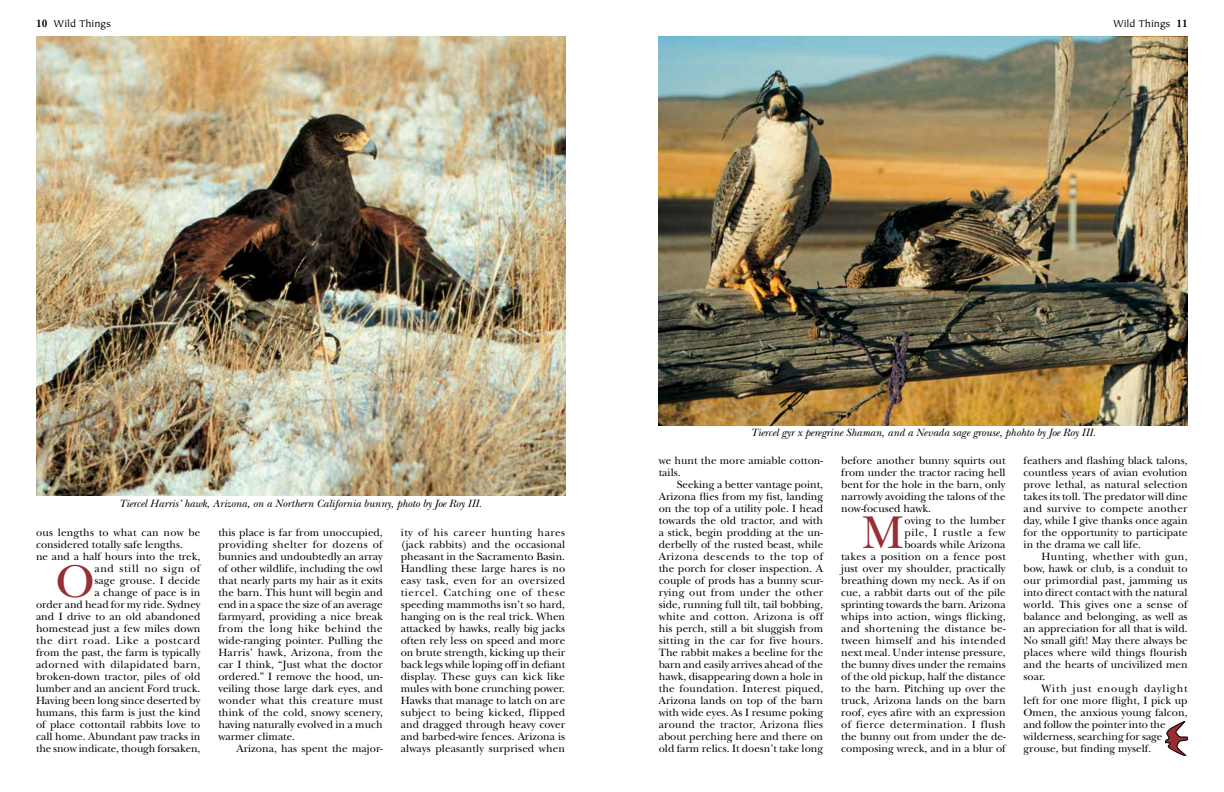
<style>
.page{position:relative;width:1224px;height:792px;background:#fff}
.page>*{position:absolute;margin:0;border:0;box-sizing:border-box;transform-origin:0 0}
.t1{font:48px "New Baskerville";color:#962e34}
.t2{font:11px/12px "New Baskerville";color:#000;text-align:justify}
.t3{font:italic 11px "New Baskerville";color:#000}
.t4{font:11px "Tiepolo";color:#000}
.s1{font-family:"New Baskerville";font-weight:700}
</style>
<div class="page">
<img style="left:659px;top:36px;width:529px;height:389px">
<img style="left:36px;top:36px;width:529px;height:460px">
<svg style="left:1165px;top:721px;width:23px;height:35px"></svg>
<p class="t4" style="left:36px;top:18px;width:76px"><span class="s1">10</span> Wild Things</p>
<p class="t4" style="left:1113px;top:18px;width:76px">Wild Things <span class="s1">11</span></p>
<p class="t3" style="left:119px;top:498px;width:364px">Tiercel Harris’ hawk, Arizona, on a Northern California bunny, photo by Joe Roy III.</p>
<p class="t2" style="left:36px;top:527px;width:166px;text-align:left">ous lengths to what can now be considered totally safe lengths.<br>ne and a half hours into the trek,</p>
<p class="t2" style="left:218px;top:527px;width:166px">this place is far from unoccupied, providing shelter for dozens of bunnies and undoubtedly an array of other wildlife, including the owl that nearly parts my hair as it exits the barn. This hunt will begin and end in a space the size of an average farmyard, providing a nice break from the long hike behind the wide-ranging pointer. Pulling the Harris’ hawk, Arizona, from the car I think, “Just what the doctor ordered.” I remove the hood, un&shy;veiling those large dark eyes, and wonder what this creature must think of the cold, snowy scenery, having naturally evolved in a much warmer climate.</p>
<p class="t2" style="left:236px;top:742px;width:148px">Arizona, has spent the major-</p>
<h1 class="t1" style="left:56px;top:553px;width:41px">O</h1>
<p class="t2" style="left:36px;top:563px;width:166px;text-align:right">and still no sign of<br>sage grouse. I decide<br>a change of pace is in<br>order and head for my ride. Sydney and I drive to an old abandoned homestead just a few miles down the dirt road. Like a postcard from the past, the farm is typically adorned with dilapidated barn, broken-down tractor, piles of old lumber and an ancient Ford truck.<br>Having been long since deserted by humans, this farm is just the kind of place cottontail rabbits love to call home. Abundant paw tracks in the snow indicate, though forsaken,</p>
<p class="t2" style="left:401px;top:527px;width:166px">ity of his career hunting hares (jack rabbits) and the occasional pheasant in the Sacramento Basin.<br>Handling these large hares is no easy task, even for an oversized tiercel. Catching one of these speeding mammoths isn’t so hard, hanging on is the real trick. When attacked by hawks, really big jacks often rely less on speed and more on brute strength, kicking up their back legs while loping off in defiant display. These guys can kick like mules with bone crunching power.<br>Hawks that manage to latch on are subject to being kicked, flipped and dragged through heavy cover and barbed-wire fences. Arizona is always pleasantly surprised when</p>
<p class="t3" style="left:751px;top:426px;width:347px">Tiercel gyr x peregrine Shaman, and a Nevada sage grouse, phohto by Joe Roy III.</p>
<p class="t2" style="left:659px;top:455px;width:166px">we hunt the more amiable cotton&shy;tails.</p>
<p class="t2" style="left:659px;top:479px;width:166px;text-indent:18px">Seeking a better vantage point, Arizona flies from my fist, landing on the top of a utility pole. I head towards the old tractor, and with a stick, begin prodding at the un&shy;derbelly of the rusted beast, while Arizona descends to the top of the porch for closer inspection. A couple of prods has a bunny scur&shy;rying out from under the other side, running full tilt, tail bobbing, white and cotton. Arizona is off his perch, still a bit sluggish from sitting in the car for five hours.<br>The rabbit makes a beeline for the barn and easily arrives ahead of the hawk, disappearing down a hole in the foundation. Interest piqued, Arizona lands on top of the barn with wide eyes. As I resume poking around the tractor, Arizona flies about perching here and there on old farm relics. It doesn’t take long</p>
<p class="t2" style="left:841px;top:455px;width:166px">before another bunny squirts out from under the tractor racing hell bent for the hole in the barn, only narrowly avoiding the talons of the now-focused hawk.</p>
<p class="t2" style="left:1024px;top:455px;width:166px">feathers and flashing black talons, countless years of avian evolution prove lethal, as natural selection takes its toll. The predator will dine and survive to compete another day, while I give thanks once again for the opportunity to participate in the drama we call life.</p>
<p class="t2" style="left:1024px;top:550px;width:166px;text-indent:18px">Hunting, whether with gun, bow, hawk or club, is a conduit to our primordial past, jamming us into direct contact with the natural world. This gives one a sense of balance and belonging, as well as an appreciation for all that is wild.<br>No small gift! May there always be places where wild things flourish and the hearts of uncivilized men soar.</p>
<p class="t2" style="left:1024px;top:682px;width:166px;text-align:left;text-indent:18px">With just enough daylight left for one more flight, I pick up<br>Omen, the anxious young falcon, and follow the pointer into the wilderness, searching for sage grouse, but finding myself.</p>
<h1 class="t1" style="left:862px;top:504px;width:44px">M</h1>
<p class="t2" style="left:841px;top:515px;width:166px;text-align:right">oving to the lumber<br>pile, I rustle a few<br>boards while Arizona<br>takes a position on a fence post just over my shoulder, practically breathing down my neck. As if on cue, a rabbit darts out of the pile sprinting towards the barn. Arizona whips into action, wings flicking, and shortening the distance be&shy;tween himself and his intended next meal. Under intense pressure, the bunny dives under the remains of the old pickup, half the distance to the barn. Pitching up over the truck, Arizona lands on the barn roof, eyes afire with an expression of fierce determination. I flush the bunny out from under the de&shy;composing wreck, and in a blur of</p>
</div>
